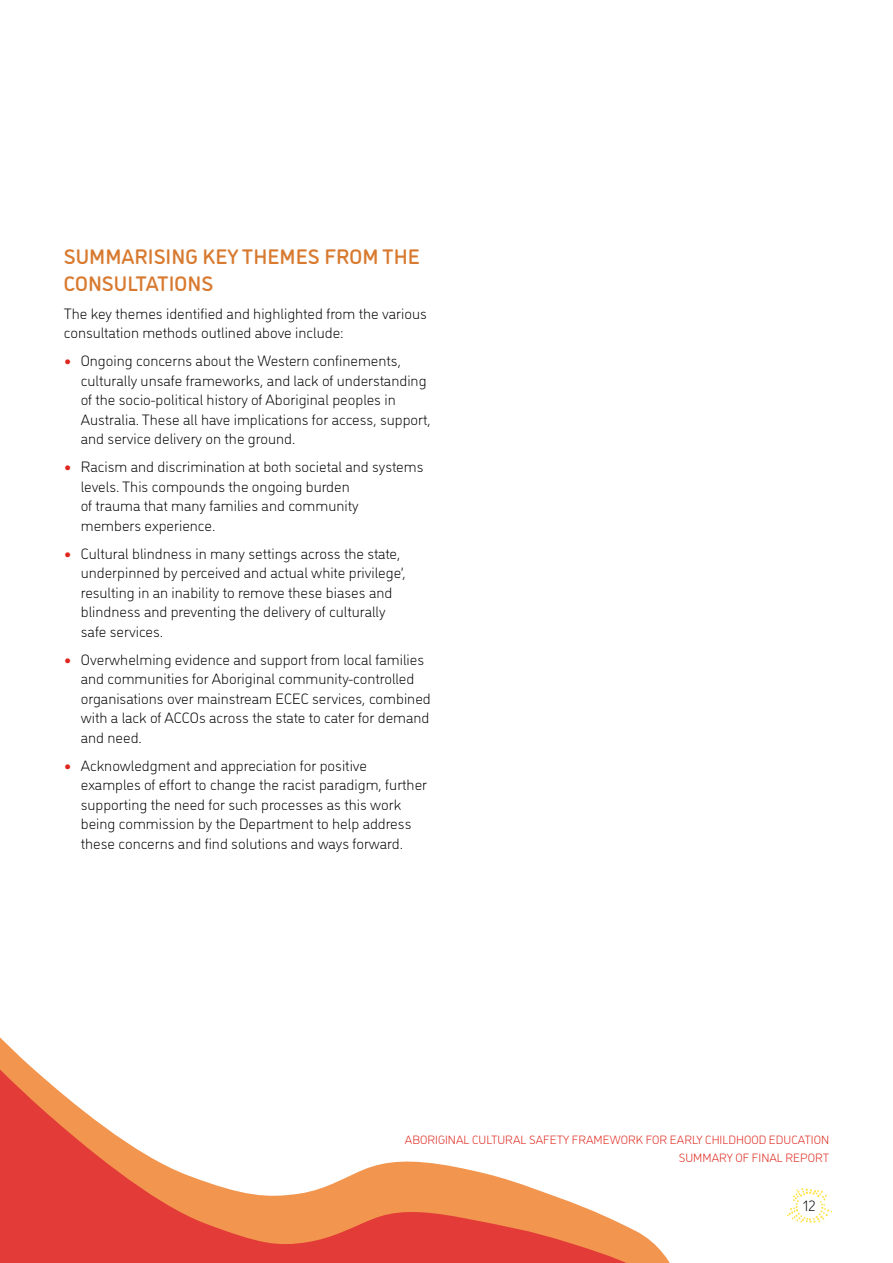
<style>
.page{position:relative;width:893px;height:1263px;background:#fff}
.page>*{position:absolute;margin:0;border:0;box-sizing:border-box;transform-origin:0 0}
.t1{font:500 21px/27px "DI Nosaur";color:#d87a30}
.bullets{font:300 15px/19.5px "DI Nosaur";color:#000}
.Body{font:300 15px/19.5px "DI Nosaur";color:#000}
.t2{font:300 12px/17.5px "DI Nosaur";color:#de261c;text-align:right}
.s1{font-weight:900;color:#de261c}
</style>
<div class="page">
<svg style="left:0;top:1037px;width:670px;height:226px"></svg>
<svg style="left:787px;top:1188px;width:45px;height:35px"></svg>
<h2 class="t1" style="left:64px;top:241px;width:358px">SUMMARISING KEY THEMES FROM THE<br>CONSULTATIONS</h2>
<p class="Body" style="left:64px;top:303px;width:365px">The key themes identified and highlighted from the various consultation methods outlined above include:</p>
<p class="bullets" style="left:81px;top:350px;width:352px;text-indent:-17px"><span class="s1">•</span> Ongoing concerns about the Western confinements, culturally unsafe frameworks, and lack of understanding of the socio-political history of Aboriginal peoples in Australia. These all have implications for access, support, and service delivery on the ground.</p>
<p class="bullets" style="left:81px;top:456px;width:344px;text-indent:-17px"><span class="s1">•</span> Racism and discrimination at both societal and systems levels. This compounds the ongoing burden<br>of trauma that many families and community<br>members experience.</p>
<p class="bullets" style="left:81px;top:543px;width:326px;text-indent:-17px"><span class="s1">•</span> Cultural blindness in many settings across the state, underpinned by perceived and actual white privilege’, resulting in an inability to remove these biases and blindness and preventing the delivery of culturally safe services.</p>
<p class="bullets" style="left:81px;top:649px;width:351px;text-indent:-17px"><span class="s1">•</span> Overwhelming evidence and support from local families and communities for Aboriginal community-controlled organisations over mainstream ECEC services, combined with a lack of ACCOs across the state to cater for demand and need.</p>
<p class="bullets" style="left:81px;top:755px;width:348px;text-indent:-17px"><span class="s1">•</span> Acknowledgment and appreciation for positive examples of effort to change the racist paradigm, further supporting the need for such processes as this work being commission by the Department to help address these concerns and find solutions and ways forward.</p>
<p class="t2" style="left:405px;top:1130px;width:426px">ABORIGINAL CULTURAL SAFETY FRAMEWORK FOR EARLY CHILDHOOD EDUCATION<br>SUMMARY OF FINAL REPORT</p>
<p class="bullets" style="left:803px;top:1195px;width:14px">12</p>
</div>
